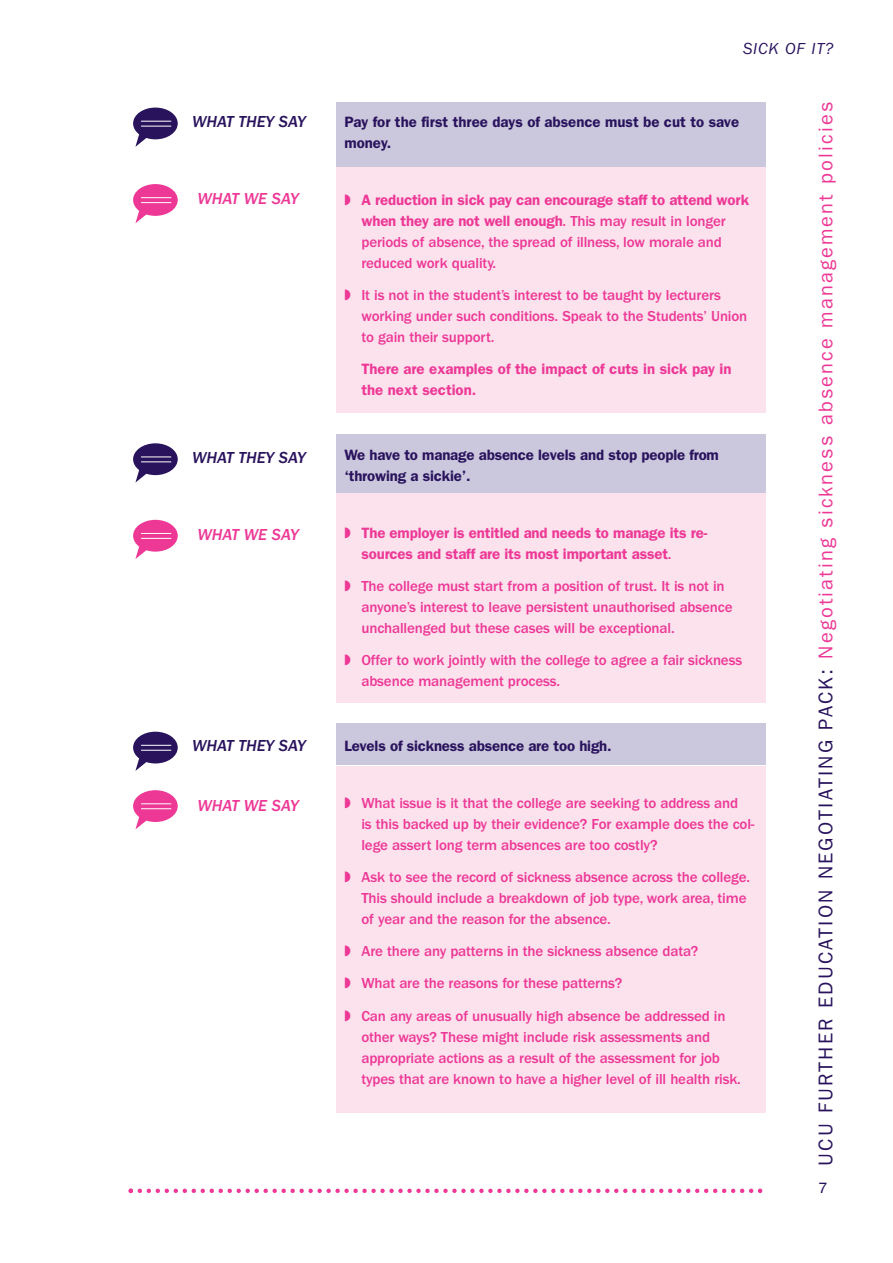
<style>
.page{position:relative;width:893px;height:1263px;background:#fff}
.page>*{position:absolute;margin:0;border:0;box-sizing:border-box;transform-origin:0 0}
.t1{font:20.1px "Franklin Gothic";letter-spacing:.11em;color:#ed3896}
.t2{font:italic 500 16.5px "Franklin Gothic";color:#29135d}
.t3{font:italic 500 16.5px "Franklin Gothic";color:#ed3896}
.t4{font:italic 16.5px "Franklin Gothic";letter-spacing:.05em;color:#29135d}
.t5{font:500 15px/21px "Franklin Gothic";letter-spacing:-.01em;color:#ed3896}
.t6{font:600 15px/21px "Franklin Gothic";letter-spacing:-.01em;color:#29135d}
.t7{font:600 15px/21px "Franklin Gothic";letter-spacing:-.01em;color:#ed3896}
.t8{font:15px "Helvetica";color:#29135d}
.s1{font-weight:600}
.s2{font-weight:500}
.s3{color:#29135d}
</style>
<div class="page">
<div style="left:336px;top:723px;width:429px;height:41px;background:#cbc7dc"></div>
<div style="left:336px;top:766px;width:429px;height:346px;background:#fbe2ed"></div>
<svg style="left:129px;top:1188px;width:633px;height:5px"></svg>
<div style="left:336px;top:102px;width:429px;height:64px;background:#cbc7dc"></div>
<div style="left:336px;top:167px;width:429px;height:245px;background:#fbe2ed"></div>
<div style="left:336px;top:434px;width:429px;height:59px;background:#cbc7dc"></div>
<div style="left:336px;top:494px;width:429px;height:209px;background:#fbe2ed"></div>
<div style="left:133px;top:108px;width:45px;height:31px;background:#29135d;border-radius:50%"></div>
<svg style="left:135px;top:130px;width:20px;height:17px"></svg>
<hr style="left:141px;top:121px;width:30px;height:1px;background:#fff">
<hr style="left:141px;top:126px;width:30px;height:1px;background:#fff">
<div style="left:133px;top:184px;width:45px;height:32px;background:#ed3896;border-radius:50%"></div>
<svg style="left:135px;top:206px;width:20px;height:17px"></svg>
<hr style="left:141px;top:197px;width:30px;height:1px;background:#fff">
<hr style="left:141px;top:202px;width:30px;height:1px;background:#fff">
<div style="left:133px;top:443px;width:45px;height:32px;background:#29135d;border-radius:50%"></div>
<svg style="left:135px;top:465px;width:20px;height:17px"></svg>
<hr style="left:141px;top:457px;width:30px;height:1px;background:#fff">
<hr style="left:141px;top:461px;width:30px;height:1px;background:#fff">
<div style="left:133px;top:520px;width:45px;height:32px;background:#ed3896;border-radius:50%"></div>
<svg style="left:135px;top:542px;width:20px;height:17px"></svg>
<hr style="left:141px;top:533px;width:30px;height:1px;background:#fff">
<hr style="left:141px;top:538px;width:30px;height:1px;background:#fff">
<div style="left:133px;top:732px;width:45px;height:31px;background:#29135d;border-radius:50%"></div>
<svg style="left:135px;top:754px;width:20px;height:17px"></svg>
<hr style="left:141px;top:745px;width:30px;height:1px;background:#fff">
<hr style="left:141px;top:750px;width:30px;height:1px;background:#fff">
<div style="left:133px;top:790px;width:45px;height:32px;background:#ed3896;border-radius:50%"></div>
<svg style="left:135px;top:812px;width:19px;height:17px"></svg>
<hr style="left:141px;top:803px;width:30px;height:1px;background:#fff">
<hr style="left:141px;top:808px;width:30px;height:1px;background:#fff">
<p class="t4" style="left:743px;top:43px;width:92px">SICK OF IT?</p>
<p class="t2" style="left:192px;top:116px;width:115px">WHAT THEY SAY</p>
<p class="t6" style="left:344px;top:112px;width:396px">Pay for the first three days of absence must be cut to save money.</p>
<p class="t3" style="left:198px;top:193px;width:102px">WHAT WE SAY</p>
<p class="t5" style="left:361px;top:190px;width:389px"><span class="s1">A reduction in sick pay can encourage staff to attend work when they are not well enough</span>. This may result in longer periods of absence, the spread of illness, low morale and reduced work quality.</p>
<p class="t5" style="left:361px;top:286px;width:387px">It is not in the student’s interest to be taught by lecturers working under such conditions. Speak to the Students’ Union to gain their support.</p>
<p class="t7" style="left:361px;top:360px;width:372px">There are examples of the impact of cuts in sick pay in the next section.</p>
<p class="t2" style="left:192px;top:452px;width:115px">WHAT THEY SAY</p>
<p class="t6" style="left:344px;top:445px;width:376px">We have to manage absence levels and stop people from ‘throwing a sickie’.</p>
<p class="t3" style="left:198px;top:529px;width:102px">WHAT WE SAY</p>
<p class="t7" style="left:361px;top:523px;width:347px">The employer is entitled and needs to manage its re&shy;sources and staff are its most important asset<span class="s2">.</span></p>
<p class="t5" style="left:361px;top:577px;width:373px">The college must start from a position of trust. It is not in anyone’s interest to leave persistent unauthorised absence unchallenged but these cases will be exceptional.</p>
<p class="t5" style="left:361px;top:651px;width:382px">Offer to work jointly with the college to agree a fair sickness absence management process.</p>
<p class="t2" style="left:192px;top:740px;width:115px">WHAT THEY SAY</p>
<p class="t6" style="left:344px;top:736px;width:269px">Levels of sickness absence are too high.</p>
<p class="t3" style="left:198px;top:799px;width:102px">WHAT WE SAY</p>
<p class="t5" style="left:361px;top:793px;width:395px">What issue is it that the college are seeking to address and<br>is this backed up by their evidence? For example does the col&shy;lege assert long term absences are too costly?</p>
<p class="t5" style="left:361px;top:868px;width:390px">Ask to see the record of sickness absence across the college.<br>This should include a breakdown of job type, work area, time of year and the reason for the absence.</p>
<p class="t5" style="left:361px;top:936px;width:366px;line-height:32.2px">Are there any patterns in the sickness absence data?<br>What are the reasons for these patterns?<br>Can any areas of unusually high absence be addressed in</p>
<p class="t5" style="left:361px;top:1027px;width:381px">other ways? These might include risk assessments and appropriate actions as a result of the assessment for job types that are known to have a higher level of ill health risk.</p>
<h1 class="t1" style="left:819px;top:1166px;width:1065px;rotate:-90deg"><span class="s3">UCU FURTHER EDUCATION NEGOTIATING PACK:</span> Negotiating sickness absence management policies</h1>
<p class="t8" style="left:819px;top:1179px;width:10px">7</p>
</div>
